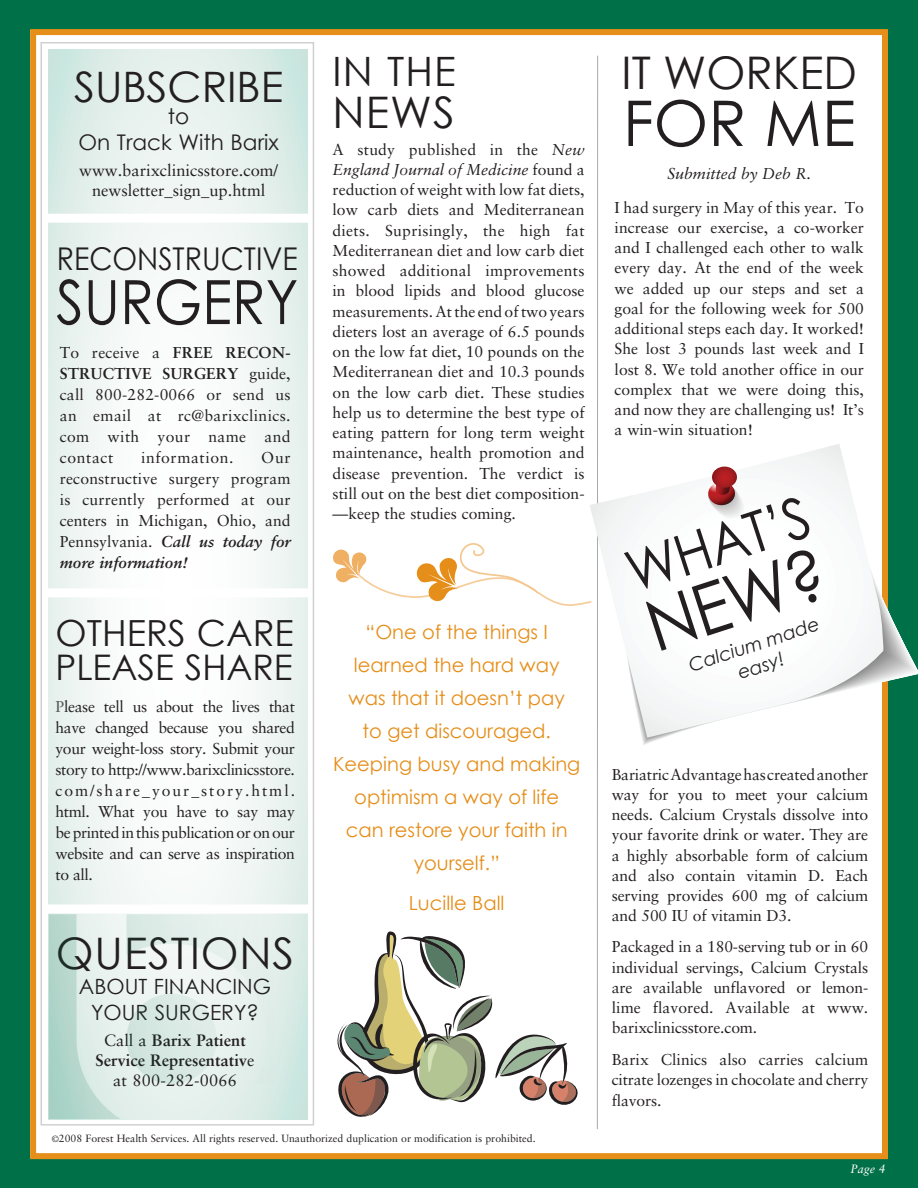
<style>
.page{position:relative;width:918px;height:1188px;background:#fff}
.page>*{position:absolute;margin:0;border:0;box-sizing:border-box;transform-origin:0 0}
.t1{font:71.4px "Century Gothic";color:#231f20;scale:.94 1}
.t2{font:63px "Century Gothic";color:#231f20}
.t3{font:61.05px "Century Gothic";color:#231f20;scale:.91 1}
.t4{font:57.15px "Century Gothic";color:#231f20;scale:.94 1}
.t5{font:45px "Century Gothic";color:#231f20}
.t6{font:43.5px "Century Gothic";letter-spacing:.02em;color:#231f20}
.t7{font:42px "Century Gothic";color:#231f20}
.t8{font:40.5px "Century Gothic";color:#231f20}
.t9{font:36px "Century Gothic";color:#231f20}
.t10{font:35.25px "Century Gothic";color:#231f20}
.t11{font:31.35px "Century Gothic";color:#231f20;scale:.91 1}
.t12{font:21.6px "Century Gothic";color:#231f20}
.t13{font:21px "Century Gothic";color:#231f20}
.t14{font:19.5px/33px "Century Gothic";color:#e58e19;text-align:center}
.t15{font:italic 18.6px/22.4px "Century Gothic";color:#231f20;text-align:center}
.t16{font:700 16.5px/19.8px "Sabon";color:#231f20;text-align:center}
.t17{font:16.5px/19.8px "Sabon";color:#231f20;text-align:center}
.Body_Text{font:15.75px/20.2px "Sabon";color:#231f20;text-align:justify}
.t18{font:italic 15.75px "Sabon";color:#231f20}
.Body_Text-2{font:15.75px "Sabon";letter-spacing:.04em;color:#231f20}
.t19{font:italic 12px "Sabon";color:#fff}
.t20{font:10.5px "Sabon";color:#231f20}
.s1{font-weight:700}
.s2{font-weight:700;font-style:italic}
.s3{color:#57585a}
.s4{font-weight:400}
.s5{font-style:italic}
.s6{font-size:9px}
</style>
<div class="page">
<div style="left:0;top:0;width:918px;height:1188px;border:30px solid #007049"></div>
<div style="left:30px;top:29px;width:858px;height:1130px;border:6px solid #e58e19"></div>
<svg style="left:48px;top:49px;width:260px;height:1071px"></svg>
<hr style="left:597px;top:56px;width:1px;height:1073px;background:#a8a9ad">
<div style="left:46px;top:214px;width:263px;height:9px;background:#fff"></div>
<div style="left:45px;top:588px;width:263px;height:9px;background:#fff"></div>
<div style="left:45px;top:904px;width:263px;height:10px;background:#fff"></div>
<svg style="left:49px;top:914px;width:247px;height:204px;background:#d4e7e1"></svg>
<svg style="left:126px;top:914px;width:170px;height:170px"></svg>
<div style="left:127px;top:994px;width:90px;height:90px;background:#d8e9e3;border-radius:50%"></div>
<svg style="left:883px;top:533px;width:10px;height:202px;background:#899463"></svg>
<svg style="left:590px;top:444px;width:293px;height:294px"></svg>
<svg style="left:704px;top:467px;width:49px;height:59px"></svg>
<svg style="left:915px;top:549px;width:3px;height:125px"></svg>
<svg style="left:883px;top:434px;width:35px;height:99px;background:#207442"></svg>
<svg style="left:333px;top:542px;width:258px;height:65px"></svg>
<svg style="left:337px;top:931px;width:241px;height:186px"></svg>
<p class="t7" style="left:74px;top:61px;width:211px">su bscribe</p>
<p class="t12" style="left:168px;top:104px;width:23px">to</p>
<p class="t12" style="left:79px;top:129px;width:202px">On Track With Barix</p>
<p class="t17" style="left:79px;top:160px;width:200px">www.barixclinicsstore.com/ newsletter_sign_up.html</p>
<p class="t11" style="left:57px;top:239px;width:262px">RECONSTRUCTIVE</p>
<p class="t3" style="left:56px;top:265px;width:268px">SURGERY</p>
<p class="Body_Text" style="left:60px;top:341px;width:232px;line-height:21px">To receive a <span class="s1">free recon&shy;structive surgery</span> guide, call 800-282-0066 or send us an email at rc@barixclinics. com with your name and contact</p>
<p class="Body_Text-2" style="left:141px;top:448px;width:94px">information.</p>
<p class="Body_Text" style="left:60px;top:446px;width:232px;line-height:21px;text-indent:201px">Our reconstructive surgery program is currently performed at our centers in Michigan, Ohio, and Pennsylvania. <span class="s2">Call us today for more information!</span></p>
<p class="t9" style="left:56px;top:611px;width:235px">OTHERS CARE</p>
<p class="t10" style="left:56px;top:646px;width:234px">PLEASE SHARE</p>
<p class="Body_Text" style="left:56px;top:696px;width:241px;line-height:21px"><span class="s3">P</span>lease tell us about the lives that have changed because you shared your weight-loss story. Submit your story to http://www.barixclinicsstore. com/share_your_story.html. html. What you have to say may be printed in this publication or on our website and can serve as inspiration to all.</p>
<p class="t6" style="left:56px;top:926px;width:176px">Qu estions</p>
<p class="t13" style="left:79px;top:974px;width:42px">about</p>
<p class="t13" style="left:154px;top:974px;width:31px">finan</p>
<p class="t13" style="left:215px;top:974px;width:39px">cing</p>
<p class="t13" style="left:91px;top:999px;width:15px">your</p>
<p class="t13" style="left:155px;top:999px;width:15px">surg</p>
<p class="t13" style="left:210px;top:999px;width:50px">ery?</p>
<p class="t16" style="left:96px;top:1030px;width:161px"><span class="s4">Call a</span> Barix Patient<br>Service Representativ<span class="s4">e at 800-282-0066</span></p>
<p class="t8" style="left:333px;top:46px;width:125px">in the</p>
<p class="t6" style="left:333px;top:85px;width:89px">news</p>
<p class="Body_Text" style="left:333px;top:139px;width:254px">A study published in the <span class="s5">New England Journal of Medicine</span> found a reduction of weight with low fat diets, low carb diets and Mediterranean diets. Suprisingly, the high fat Mediterranean diet and low carb diet showed additional improvements in blood lipids and blood glucose measurements. At the end of two years dieters lost an average of 6.5 pounds on the low fat diet, 10 pounds on the Mediterranean diet and 10.3 pounds on the low carb diet. These studies help us to determine the best type of eating pattern for long term weight maintenance, health promotion and disease prevention. The verdict is still out on the best diet composition-—keep the studies coming.</p>
<p class="t14" style="left:333px;top:615px;width:249px">“One of the things I learned the hard way was that it doesn’t pay<br>to get discouraged.<br>Keeping busy and making optimism a way of life can restore your faith in yourself.”</p>
<p class="t14" style="left:409px;top:886px;width:97px">Lucille Ball</p>
<p class="t20" style="left:52px;top:1132px;width:485px"><span class="s6">©</span>2008 Forest Health Services. All rights reserved. Unauthorized duplication or modification is prohibited.</p>
<p class="t5" style="left:622px;top:45px;width:116px">it Work</p>
<p class="t5" style="left:800px;top:45px;width:53px">ed</p>
<p class="t2" style="left:623px;top:85px;width:234px">for me</p>
<p class="t18" style="left:668px;top:164px;width:145px">Submitted by Deb R.</p>
<p class="Body_Text" style="left:615px;top:197px;width:251px">I had surgery in May of this year. To increase our exercise, a co-worker and I challenged each other to walk every day. At the end of the week we added up our steps and set a goal for the following week for 500 additional steps each day. It worked!<br>She lost 3 pounds last week and I lost 8. We told another office in our complex that we were doing this, and now they are challenging us! It’s a win-win situation!</p>
<p class="t4" style="left:617px;top:540px;width:198px;rotate:-18deg">what ’s</p>
<p class="t1" style="left:635px;top:587px;width:199px;rotate:-18deg">new?</p>
<p class="t15" style="left:686px;top:654px;width:138px;rotate:-18deg">Calcium made easy!</p>
<p class="Body_Text" style="left:612px;top:764px;width:258px">Bariatric Advantage has created another way for you to meet your calcium needs. Calcium Crystals dissolve into your favorite drink or water. They are a highly absorbable form of calcium and also contain vitamin D. Each serving provides 600 mg of calcium and 500 IU of vitamin D3.</p>
<p class="Body_Text" style="left:612px;top:937px;width:258px">Packaged in a 180-serving tub or in 60 individual servings, Calcium Crystals are available unflavored or lemon&shy;lime flavored. Available at www. barixclinicsstore.com.</p>
<p class="Body_Text" style="left:612px;top:1049px;width:258px;line-height:20.7px">Barix Clinics also carries calcium citrate lozenges in chocolate and cherry flavors.</p>
<p class="t19" style="left:851px;top:1162px;width:37px">Page 4</p>
</div>
